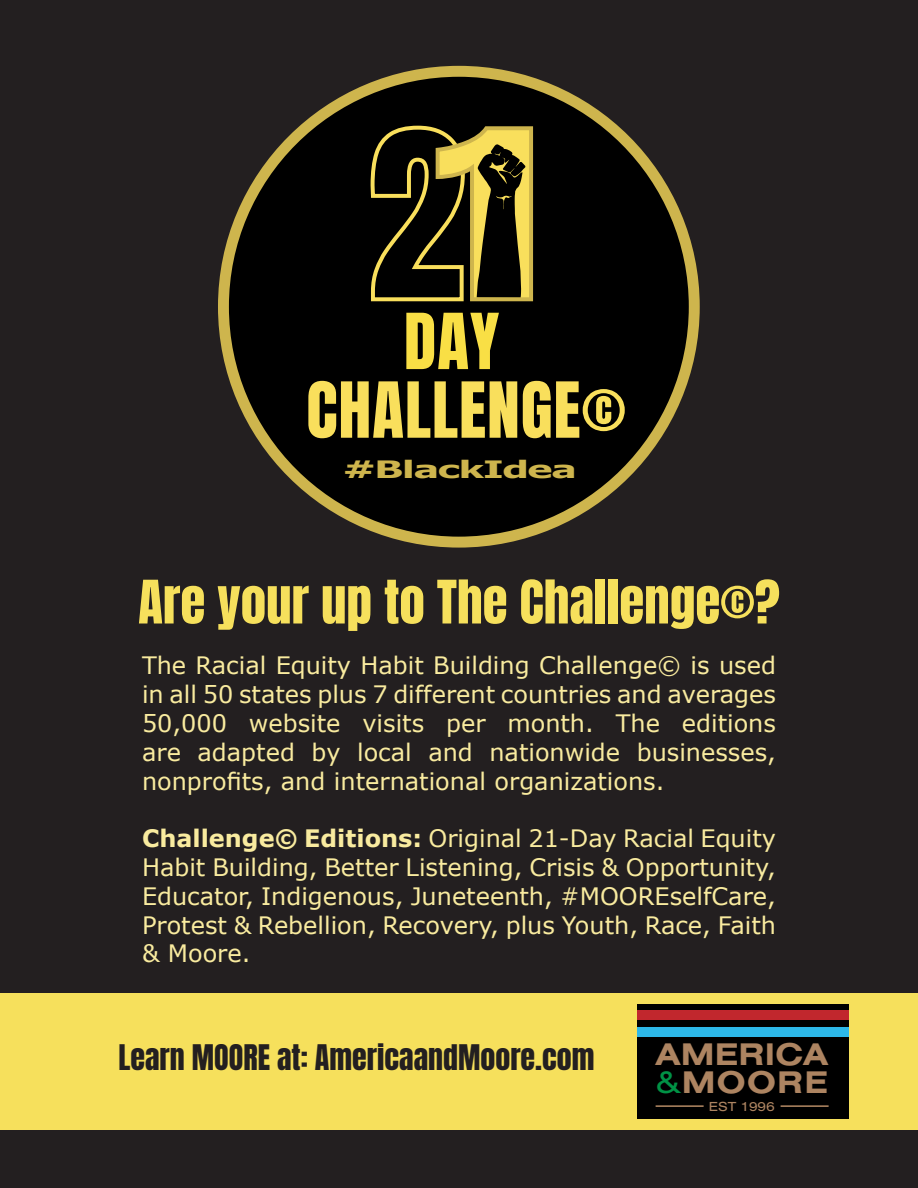
<style>
.page{position:relative;width:918px;height:1188px;background:#231f20}
.page>*{position:absolute;margin:0;border:0;box-sizing:border-box;transform-origin:0 0}
.t1{font:198.9px "Anton";color:#000}
.t2{font:65.55px "Anton";letter-spacing:.015em;color:#f9df5c}
.t3{font:65.55px "Anton";color:#f9df45}
.t4{font:51px "Anton";color:#f6e05c}
.t5{font:700 32.4px/27.5px "Nimbus San Ext";letter-spacing:.01em;color:#ad8461}
.t6{font:30px "Anton";color:#231f20}
.t7{font:24px/28.8px "Verdana";color:#f9eb9f;text-align:justify}
.t8{font:700 23.85px "Verdana";letter-spacing:-.05em;color:#ceb54d;scale:1.63 1}
.t9{font:13.65px "Nimbus San Ext";color:#ad8461}
.s1{color:#f9df5c}
.s2{font-weight:700}
.s3{font-weight:400;color:#009245}
</style>
<div class="page">
<div style="left:0;top:993px;width:918px;height:136px;background:#f6e05c"></div>
<div style="left:223px;top:71px;width:471px;height:471px;background:#000;border-radius:50%"></div>
<div style="left:218px;top:66px;width:482px;height:482px;border:11px solid #ceb54d;border-radius:50%"></div>
<svg style="left:370px;top:125px;width:164px;height:177px"></svg>
<div style="left:637px;top:1004px;width:212px;height:114px;background:#000"></div>
<div style="left:637px;top:1010px;width:212px;height:10px;background:#c1272d"></div>
<div style="left:637px;top:1027px;width:212px;height:10px;background:#2db8e8"></div>
<hr style="left:656px;top:1105px;width:48px;height:2px;background:#ad8461">
<hr style="left:781px;top:1105px;width:48px;height:2px;background:#ad8461">
<p class="t1" style="left:367px;top:114px;width:176px">2<span class="s1">1</span></p>
<p class="t3" style="left:404px;top:308px;width:97px">DAY</p>
<p class="t2" style="left:306px;top:377px;width:321px">CHALLENGE©</p>
<p class="t8" style="left:342px;top:454px;width:146px">#BlackIdea</p>
<p class="t4" style="left:138px;top:576px;width:643px">Are your up to The Challenge©?</p>
<p class="t7" style="left:142px;top:652px;width:635px">The Racial Equity Habit Building Challenge© is used in all 50 states plus 7 different countries and averages 50,000 website visits per month. The editions are adapted by local and nationwide businesses, nonprofits, and international organizations.</p>
<p class="t7" style="left:142px;top:824px;width:635px"><span class="s2">Challenge© Editions:</span> Original 21-Day Racial Equity Habit Building, Better Listening, Crisis &amp; Opportunity, Educator, Indigenous, Juneteenth, #MOOREselfCare, Protest &amp; Rebellion, Recovery, plus Youth, Race, Faith &amp; Moore.</p>
<p class="t6" style="left:118px;top:1042px;width:478px">Learn MOORE at: AmericaandMoore.com</p>
<p class="t5" style="left:655px;top:1039px;width:175px">AMERICA <span class="s3">&amp;</span>MOORE</p>
<p class="t9" style="left:709px;top:1098px;width:67px">EST 1996</p>
</div>
